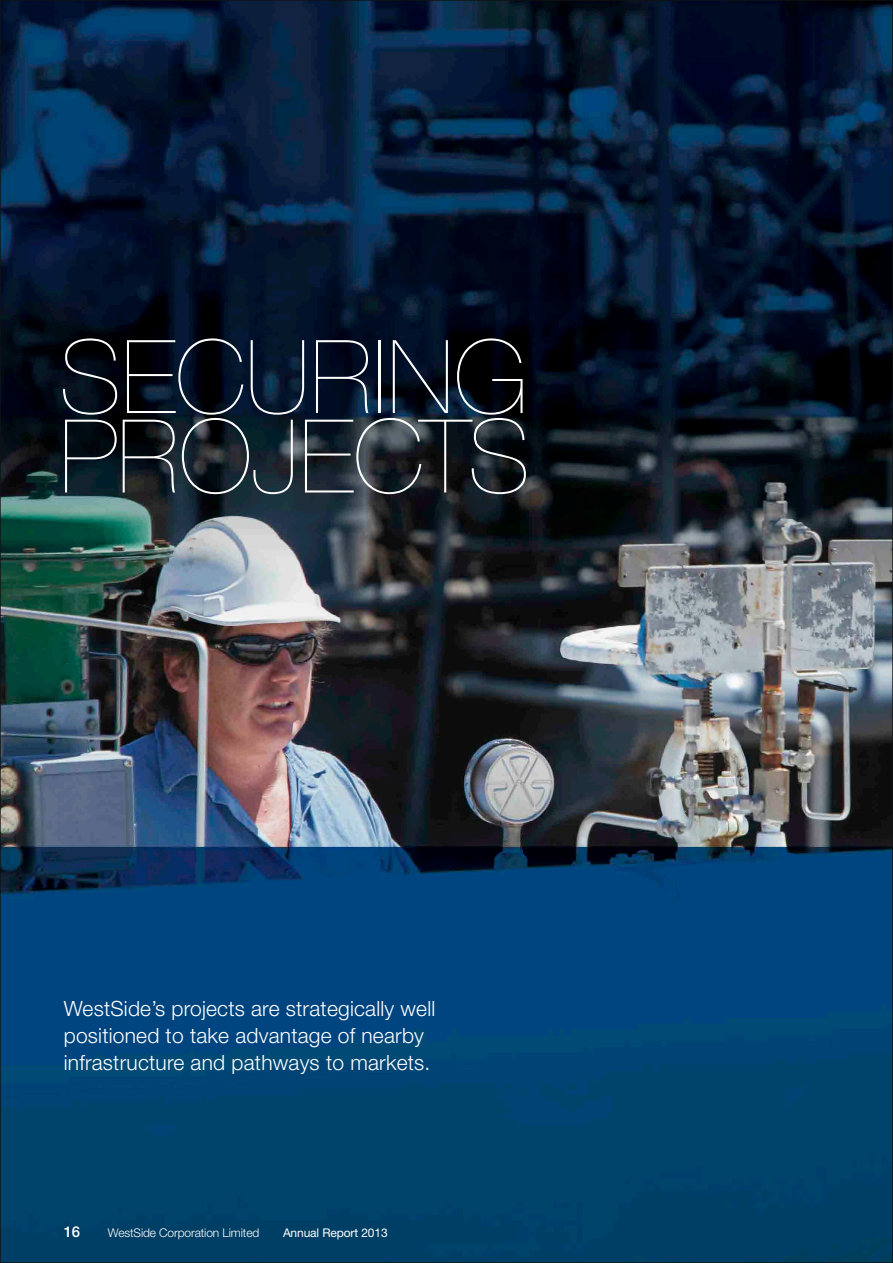
<style>
.page{position:relative;width:893px;height:1263px;background:#fff}
.page>*{position:absolute;margin:0;border:0;box-sizing:border-box;transform-origin:0 0}
.Section_-_Title{font:200 102px/79.5px "Helvetica Neue";letter-spacing:-.005em;color:#fff}
.Normal_-_Intro__Reve{font:300 21px/27px "Helvetica Neue LT Std";letter-spacing:.01em;color:#fff}
.t1{font:500 15px "Helvetica Neue LT Std";color:#fff}
.t2{font:300 12px "Helvetica Neue LT Std";letter-spacing:-.01em;color:#fff}
.t3{font:12px "Helvetica Neue LT Std";letter-spacing:-.01em;color:#fff}
</style>
<div class="page">
<img style="left:2px;top:2px;width:889px;height:1259px">
<p class="Section_-_Title" style="left:60px;top:333px;width:473px">SECURING<br>PROJECTS</p>
<p class="Normal_-_Intro__Reve" style="left:64px;top:994px;width:373px">WestSide’s projects are strategically well positioned to take advantage of nearby infrastructure and pathways to markets.</p>
<p class="t1" style="left:64px;top:1223px;width:18px">16</p>
<p class="t2" style="left:108px;top:1226px;width:153px">WestSide Corporation Limited</p>
<p class="t3" style="left:283px;top:1226px;width:106px">Annual Report 2013</p>
</div>
